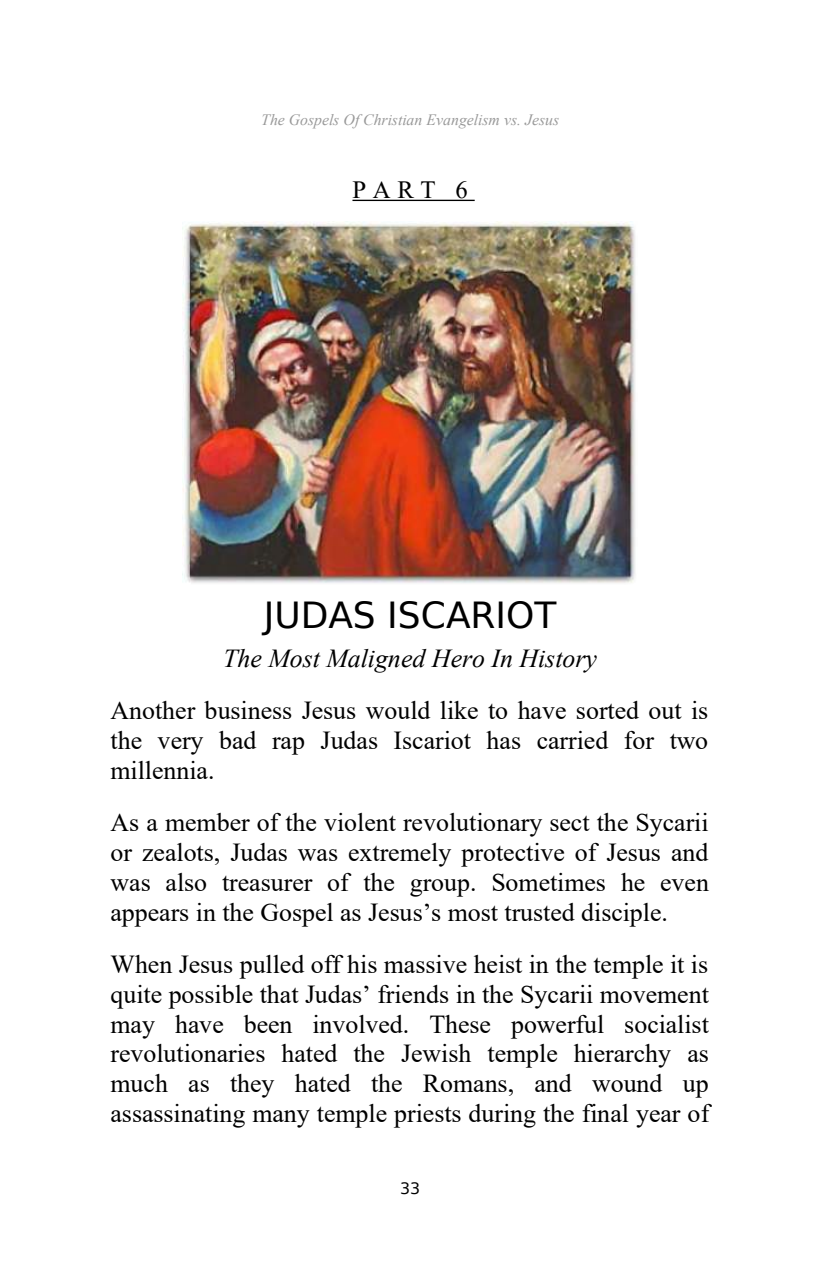
<style>
.page{position:relative;width:820px;height:1266px;background:#fff}
.page>*{position:absolute;margin:0;border:0;box-sizing:border-box;transform-origin:0 0}
.t1{font:36px "DejaVu Sans";color:#000}
.t2{font:25.88px/29.7px "Times New Roman";color:#000;text-align:justify}
.t3{font:italic 25.88px "Times New Roman";color:#000}
.t4{font:24.75px "Times New Roman";color:#000}
.t5{font:italic 15.75px "Times New Roman";color:#999}
.t6{font:15.75px "DejaVu Sans";color:#000}
</style>
<div class="page">
<hr style="left:352px;top:200px;width:123px;height:1px;background:#000">
<img style="left:183px;top:221px;width:453px;height:363px">
<p class="t5" style="left:261px;top:111px;width:299px">The Gospels Of Christian Evangelism vs. Jesus</p>
<p class="t4" style="left:352px;top:176px;width:117px">PART 6</p>
<h1 class="t1" style="left:264px;top:594px;width:294px">JUDAS ISCARIOT</h1>
<p class="t3" style="left:223px;top:643px;width:375px">The Most Maligned Hero In History</p>
<p class="t2" style="left:110px;top:695px;width:599px">Another business Jesus would like to have sorted out is the very bad rap Judas Iscariot has carried for two millennia.</p>
<p class="t2" style="left:110px;top:807px;width:600px">As a member of the violent revolutionary sect the Sycarii or zealots, Judas was extremely protective of Jesus and was also treasurer of the group. Sometimes he even appears in the Gospel as Jesus’s most trusted disciple.</p>
<p class="t2" style="left:110px;top:949px;width:600px">When Jesus pulled off his massive heist in the temple it is quite possible that Judas’ friends in the Sycarii movement may have been involved. These powerful socialist revolutionaries hated the Jewish temple hierarchy as much as they hated the Romans, and wound up assassinating many temple priests during the final year of</p>
<p class="t6" style="left:400px;top:1179px;width:21px">33</p>
</div>
